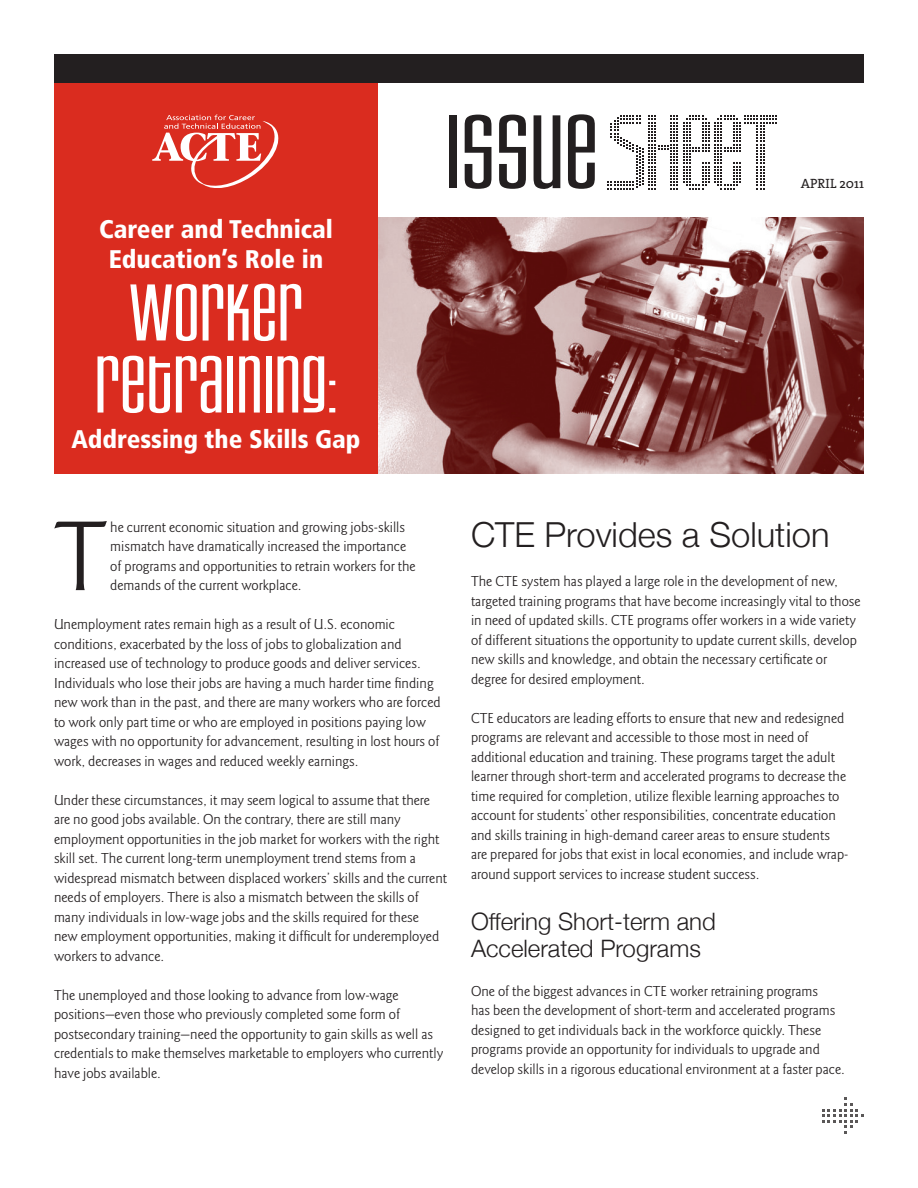
<style>
.page{position:relative;width:918px;height:1188px;background:#fff}
.page>*{position:absolute;margin:0;border:0;box-sizing:border-box;transform-origin:0 0}
.t1{font:109.05px "House Gothic Light Alt Caps";color:#231f20}
.t2{font:102.9px "Goudy Sans";color:#231f20}
.t3{font:84px "House Gothic Light Alt Caps";color:#fff}
.t4{font:300 34.5px "Helvetica Neue";color:#231f20}
.t5{font:900 condensed 25.5px/30.6px "Frutiger";color:#fff;text-align:center}
.t6{font:300 24px/27px "Helvetica Neue";color:#231f20}
.t7{font:15px/19.5px "Goudy Sans";color:#231f20}
.Sub_1{font:13.5px "The Serif";color:#231f20}
</style>
<div class="page">
<img style="left:377px;top:218px;width:487px;height:256px">
<div style="left:54px;top:67px;width:323px;height:407px;background:#da2c1f"></div>
<svg style="left:152px;top:115px;width:126px;height:73px"></svg>
<div style="left:54px;top:54px;width:810px;height:28px;background:#231f20"></div>
<svg style="left:608px;top:116px;width:169px;height:73px"></svg>
<svg style="left:822px;top:1097px;width:42px;height:37px"></svg>
<p class="t5" style="left:99px;top:214px;width:235px">Career and Technical<br>Education’s Role in</p>
<p class="t3" style="left:129px;top:265px;width:175px">WORKER</p>
<p class="t3" style="left:95px;top:337px;width:244px">RETRAINING:</p>
<p class="t5" style="left:71px;top:424px;width:291px">Addressing the Skills Gap</p>
<p class="t1" style="left:446px;top:90px;width:155px">ISSUE</p>
<p class="Sub_1" style="left:801px;top:172px;width:65px">APRIL 2011</p>
<p class="t2" style="left:54px;top:487px;width:55px">T</p>
<p class="t7" style="left:110px;top:518px;width:307px">he current economic situation and growing jobs-skills mismatch have dramatically increased the importance of programs and opportunities to retrain workers for the demands of the current workplace.</p>
<p class="t7" style="left:54px;top:616px;width:388px">Unemployment rates remain high as a result of U.S. economic conditions, exacerbated by the loss of jobs to globalization and increased use of technology to produce goods and deliver services.<br>Individuals who lose their jobs are having a much harder time finding new work than in the past, and there are many workers who are forced to work only part time or who are employed in positions paying low wages with no opportunity for advancement, resulting in lost hours of work, decreases in wages and reduced weekly earnings.</p>
<p class="t7" style="left:54px;top:791px;width:395px">Under these circumstances, it may seem logical to assume that there are no good jobs available. On the contrary, there are still many employment opportunities in the job market for workers with the right skill set. The current long-term unemployment trend stems from a widespread mismatch between displaced workers’ skills and the current needs of employers. There is also a mismatch between the skills of many individuals in low-wage jobs and the skills required for these<br>new employment opportunities, making it difficult for underemployed workers to advance.</p>
<p class="t7" style="left:54px;top:986px;width:391px">The unemployed and those looking to advance from low-wage positions—even those who previously completed some form of postsecondary training—need the opportunity to gain skills as well as credentials to make themselves marketable to employers who currently have jobs available.</p>
<p class="t4" style="left:471px;top:514px;width:360px">CTE Provides a Solution</p>
<p class="t7" style="left:471px;top:573px;width:391px">The CTE system has played a large role in the development of new, targeted training programs that have become increasingly vital to those in need of updated skills. CTE programs offer workers in a wide variety of different situations the opportunity to update current skills, develop new skills and knowledge, and obtain the necessary certificate or degree for desired employment.</p>
<p class="t7" style="left:471px;top:709px;width:379px">CTE educators are leading efforts to ensure that new and redesigned programs are relevant and accessible to those most in need of additional education and training. These programs target the adult learner through short-term and accelerated programs to decrease the time required for completion, utilize flexible learning approaches to account for students’ other responsibilities, concentrate education and skills training in high-demand career areas to ensure students are prepared for jobs that exist in local economies, and include wrap&shy;around support services to increase student success.</p>
<p class="t6" style="left:471px;top:907px;width:246px">Offering Short-term and<br>Accelerated Programs</p>
<p class="t7" style="left:471px;top:982px;width:376px">One of the biggest advances in CTE worker retraining programs<br>has been the development of short-term and accelerated programs designed to get individuals back in the workforce quickly. These programs provide an opportunity for individuals to upgrade and develop skills in a rigorous educational environment at a faster pace.</p>
</div>
